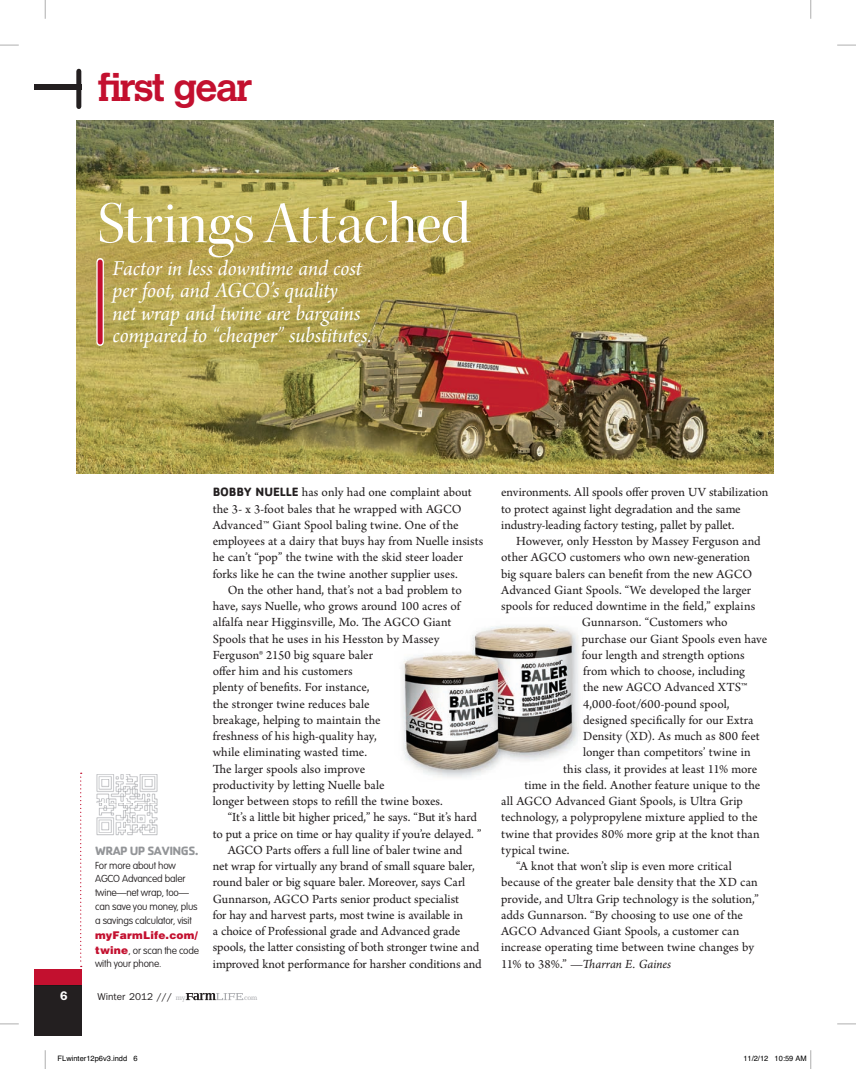
<style>
.page{position:relative;width:856px;height:1069px;background:#fff}
.page>*{position:absolute;margin:0;border:0;box-sizing:border-box;transform-origin:0 0}
.t1{font:60px "Kepler Std Disp";letter-spacing:-.005em;color:#fff}
.t2{font:700 38.12px "Calvert MT Std";letter-spacing:-.05em;color:#c3102f}
.t3{font:22.5px/22.5px "Arno Pro Italic Subhead";letter-spacing:-.005em;color:#fff}
.t4{font:13.12px/16.2px "Arno Pro";letter-spacing:-.005em;color:#231f20}
.t5{font:italic 13.12px "Arno Pro";color:#231f20}
.t6{font:13.12px "Arno Pro";letter-spacing:.015em;color:#231f20}
.t7{font:700 12.5px "Cachet";letter-spacing:-.045em;color:#939598}
.t8{font:600 12.5px "ITC Franklin Gothic Std";color:#fff}
.t9{font:900 10.62px "Helvetica LT Std";letter-spacing:.015em;color:#c3102f}
.t10{font:100 10px/13.8px "VAG Rounded Std";letter-spacing:-.02em;color:#231f20}
.t11{font:10px "ITC Franklin Gothic Std";color:#231f20}
.t12{font:7.5px "Helvetica";color:#000}
.t13{font:7.12px "Candida Std";color:#a8a9ad}
.s1{font-family:"Helvetica LT Std";font-weight:900;font-size:10.62px;color:#c3102f}
.s2{font-family:"Cachet";font-weight:700;font-size:12.5px}
.s3{font-family:"Candida Std";font-size:7.12px;color:#a8a9ad}
.s4{font-style:normal}
</style>
<div class="page">
<img style="left:76px;top:120px;width:697px;height:353px">
<img style="left:402px;top:625px;width:177px;height:153px">
<div style="left:34px;top:969px;width:47px;height:16px;background:#c3102f"></div>
<div style="left:34px;top:985px;width:47px;height:50px;background:#231f20"></div>
<svg style="left:186px;top:993px;width:57px;height:7px"></svg>
<div style="left:34px;top:84px;width:47px;height:5px;background:#231f20"></div>
<div style="left:76px;top:71px;width:5px;height:36px;background:#231f20"></div>
<div style="left:96px;top:262px;width:8px;height:80px;background:#e8a5b1"></div>
<div style="left:98px;top:262px;width:5px;height:80px;background:#c3102f"></div>
<svg style="left:80px;top:773px;width:2px;height:194px"></svg>
<svg style="left:0;top:44px;width:19px;height:2px"></svg>
<svg style="left:837px;top:44px;width:18px;height:2px"></svg>
<svg style="left:0;top:1023px;width:19px;height:2px"></svg>
<svg style="left:837px;top:1023px;width:18px;height:2px"></svg>
<svg style="left:44px;top:0;width:2px;height:19px"></svg>
<svg style="left:44px;top:1050px;width:2px;height:19px"></svg>
<svg style="left:810px;top:0;width:1px;height:19px"></svg>
<svg style="left:810px;top:1050px;width:1px;height:19px"></svg>
<img style="left:96px;top:774px;width:62px;height:62px">
<h2 class="t2" style="left:98px;top:74px;width:156px">first gear</h2>
<h1 class="t1" style="left:98px;top:186px;width:374px">Strings Attached</h1>
<h3 class="t3" style="left:113px;top:259px;width:260px">Factor in less downtime and cost per foot, and AGCO’s quality<br>net wrap and twine are bargains compared to “cheaper” substitutes.</h3>
<p class="t7" style="left:95px;top:843px;width:105px">WRAP UP SAVINGS.</p>
<p class="t10" style="left:95px;top:859px;width:104px">For more about how<br>AGCO Advanced baler twine—net wrap, too— can save you money, plus a savings calculator, visit</p>
<p class="t9" style="left:95px;top:929px;width:104px">myFarmLife.com/</p>
<p class="t10" style="left:95px;top:944px;width:105px"><span class="s1">twine</span>, or scan the code with your phone.</p>
<p class="t4" style="left:213px;top:485px;width:260px"><span class="s2">BOBBY NUELLE</span> has only had one complaint about</p>
<p class="t4" style="left:213px;top:502px;width:250px">the 3- x 3-foot bales that he wrapped with AGCO</p>
<p class="t4" style="left:213px;top:518px;width:247px">Advanced™ Giant Spool baling twine. One of the</p>
<p class="t4" style="left:213px;top:534px;width:272px">employees at a dairy that buys hay from Nuelle insists</p>
<p class="t4" style="left:213px;top:550px;width:252px">he can’t “pop” the twine with the skid steer loader</p>
<p class="t4" style="left:213px;top:567px;width:246px">forks like he can the twine another supplier uses.</p>
<p class="t4" style="left:228px;top:583px;width:235px">On the other hand, that’s not a bad problem to</p>
<p class="t4" style="left:213px;top:599px;width:249px">have, says Nuelle, who grows around 100 acres of</p>
<p class="t4" style="left:213px;top:615px;width:240px">alfalfa near Higginsville, Mo. Te AGCO Giant</p>
<p class="t4" style="left:213px;top:632px;width:228px">Spools that he uses in his Hesston by Massey</p>
<p class="t4" style="left:213px;top:648px;width:162px">Ferguson® 2150 big square baler</p>
<p class="t4" style="left:213px;top:664px;width:141px">offer him and his customers</p>
<p class="t4" style="left:213px;top:680px;width:158px">plenty of benefits. For instance,</p>
<p class="t4" style="left:213px;top:697px;width:158px">the stronger twine reduces bale</p>
<p class="t4" style="left:213px;top:713px;width:169px">breakage, helping to maintain the</p>
<p class="t4" style="left:213px;top:729px;width:165px">freshness of his high-quality hay,</p>
<p class="t4" style="left:213px;top:745px;width:156px">while eliminating wasted time.</p>
<p class="t4" style="left:213px;top:762px;width:154px">Te larger spools also improve</p>
<p class="t4" style="left:213px;top:778px;width:173px">productivity by leting Nuelle bale</p>
<p class="t4" style="left:213px;top:794px;width:231px">longer between stops to refill the twine boxes.</p>
<p class="t4" style="left:228px;top:810px;width:250px">“It’s a litle bit higher priced,” he says. “But it’s hard</p>
<p class="t4" style="left:213px;top:827px;width:270px">to put a price on time or hay quality if you’re delayed. ”</p>
<p class="t4" style="left:228px;top:843px;width:236px">AGCO Parts offers a full line of baler twine and</p>
<p class="t4" style="left:213px;top:859px;width:263px">net wrap for virtually any brand of small square baler,</p>
<p class="t4" style="left:213px;top:875px;width:254px">round baler or big square baler. Moreover, says Carl</p>
<p class="t4" style="left:213px;top:892px;width:248px">Gunnarson, AGCO Parts senior product specialist</p>
<p class="t4" style="left:213px;top:908px;width:252px">for hay and harvest parts, most twine is available in</p>
<p class="t4" style="left:213px;top:924px;width:249px">a choice of Professional grade and Advanced grade</p>
<p class="t4" style="left:213px;top:940px;width:268px">spools, the later consisting of both stronger twine and</p>
<p class="t4" style="left:213px;top:957px;width:270px">improved knot performance for harsher conditions and</p>
<p class="t8" style="left:60px;top:988px;width:9px">6</p>
<p class="t11" style="left:98px;top:991px;width:90px">Winter 2012 /// <span class="s3">my</span></p>
<p class="t13" style="left:243px;top:993px;width:16px">.com</p>
<p class="t4" style="left:501px;top:485px;width:268px">environments. All spools offer proven UV stabilization to protect against light degradation and the same industry-leading factory testing, pallet by pallet.</p>
<p class="t4" style="left:516px;top:534px;width:246px">However, only Hesston by Massey Ferguson and</p>
<p class="t4" style="left:501px;top:550px;width:250px">other AGCO customers who own new-generation</p>
<p class="t4" style="left:501px;top:567px;width:252px">big square balers can benefit from the new AGCO</p>
<p class="t4" style="left:501px;top:583px;width:251px">Advanced Giant Spools. “We developed the larger</p>
<p class="t4" style="left:501px;top:599px;width:255px">spools for reduced downtime in the field,” explains</p>
<p class="t4" style="left:581px;top:615px;width:147px">Gunnarson. “Customers who</p>
<p class="t4" style="left:581px;top:632px;width:187px">purchase our Giant Spools even have</p>
<p class="t4" style="left:581px;top:648px;width:164px">four length and strength options</p>
<p class="t4" style="left:583px;top:664px;width:163px">from which to choose, including</p>
<p class="t4" style="left:583px;top:680px;width:166px">the new AGCO Advanced XTS™</p>
<p class="t4" style="left:583px;top:697px;width:148px">4,000-foot/600-pound spool,</p>
<p class="t4" style="left:583px;top:713px;width:172px">designed specifically for our Extra</p>
<p class="t4" style="left:583px;top:729px;width:178px">Density (XD). As much as 800 feet</p>
<p class="t4" style="left:583px;top:745px;width:169px">longer than competitors’ twine in</p>
<p class="t4" style="left:563px;top:762px;width:195px">this class, it provides at least 11% more</p>
<p class="t4" style="left:524px;top:778px;width:237px">time in the field. Another feature unique to the</p>
<p class="t4" style="left:501px;top:794px;width:243px">all AGCO Advanced Giant Spools, is Ultra Grip</p>
<p class="t4" style="left:501px;top:810px;width:258px">technology, a polypropylene mixture applied to the</p>
<p class="t4" style="left:501px;top:827px;width:260px">twine that provides 80% more grip at the knot than</p>
<p class="t6" style="left:501px;top:845px;width:70px">typical twine.</p>
<p class="t4" style="left:516px;top:859px;width:217px">“A knot that won’t slip is even more critical</p>
<p class="t4" style="left:501px;top:875px;width:258px">because of the greater bale density that the XD can</p>
<p class="t4" style="left:501px;top:892px;width:259px">provide, and Ultra Grip technology is the solution,”</p>
<p class="t4" style="left:501px;top:908px;width:243px">adds Gunnarson. “By choosing to use one of the</p>
<p class="t4" style="left:501px;top:924px;width:240px">AGCO Advanced Giant Spools, a customer can</p>
<p class="t4" style="left:501px;top:940px;width:254px">increase operating time between twine changes by</p>
<p class="t5" style="left:501px;top:955px;width:171px"><span class="s4">11% to 38%.”</span> —Tarran E. Gaines</p>
<p class="t12" style="left:58px;top:1056px;width:82px">FLwinter12p6v3.indd 6</p>
<p class="t12" style="left:743px;top:1056px;width:65px">11/2/12 10:59 AM</p>
</div>
